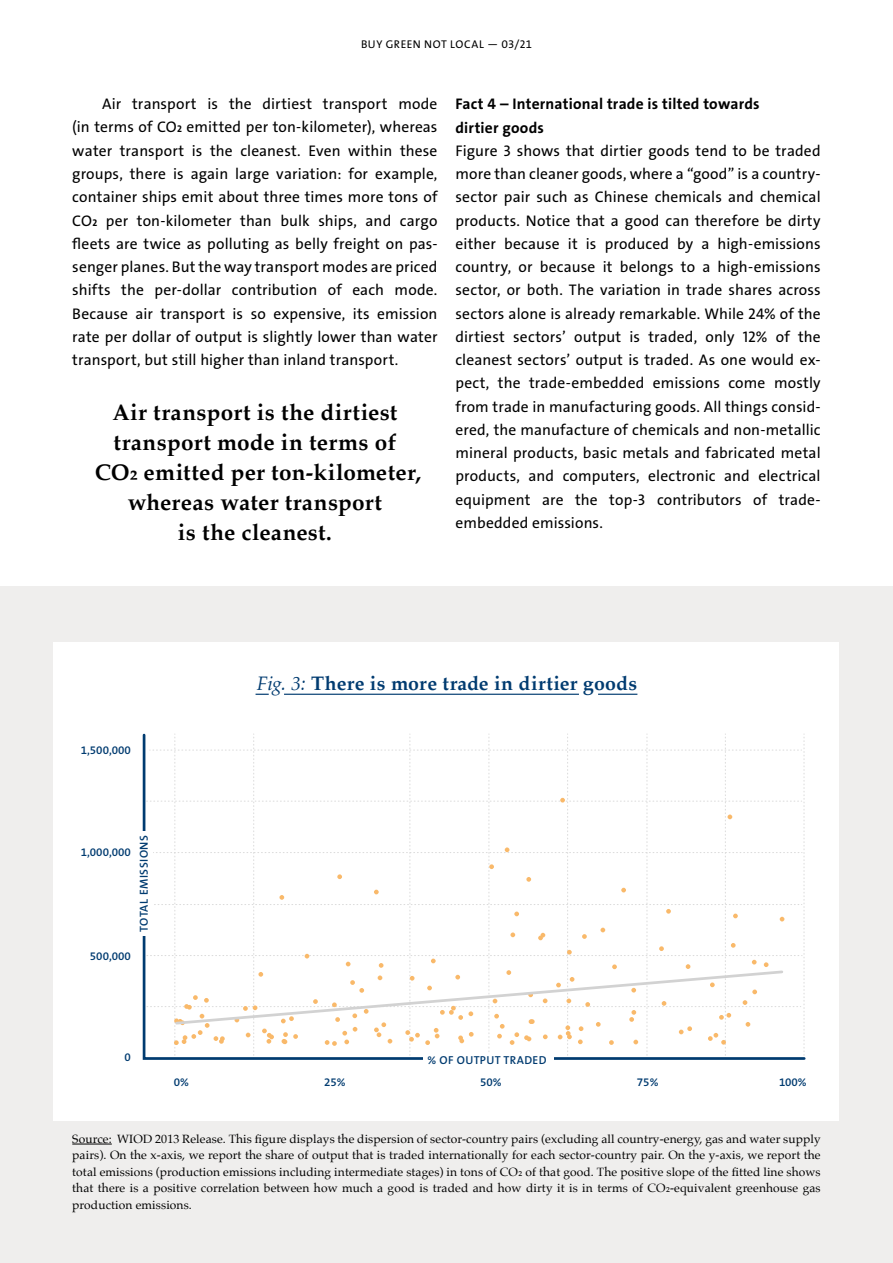
<style>
.page{position:relative;width:893px;height:1263px;background:#fff}
.page>*{position:absolute;margin:0;border:0;box-sizing:border-box;transform-origin:0 0}
.t1{font:700 22.5px/30px "Palatino";letter-spacing:.015em;color:#000;text-align:center}
.t2{font:700 19.5px "Palatino";letter-spacing:.015em;color:#003b70}
.t3{font:15.45px/23.2px "The Sans LP5 Plain";letter-spacing:.01em;color:#000;text-align:justify}
.t4{font:15.45px/23.2px "The Sans LP7 Bld";letter-spacing:.015em;color:#000}
.t5{font:12px/16.5px "Palatino";letter-spacing:.01em;color:#000;text-align:justify}
.t6{font:600 11.55px "The Sans B6";letter-spacing:.01em;color:#003b70}
.t7{font:600 11.55px "The Sans B6";letter-spacing:.035em;color:#003b70}
.t8{font:600 11.55px "The Sans B6";letter-spacing:.045em;color:#003b70}
.t9{font:11.25px "The Sans LP5 Plain";letter-spacing:.05em;color:#000}
.s1{font-family:"The Sans LP7 Bld";font-size:9.75px}
.s2{font-weight:400;font-style:italic}
</style>
<div class="page">
<div style="left:0;top:587px;width:893px;height:676px;background:#efeeed"></div>
<div style="left:54px;top:642px;width:785px;height:478px;background:#fff"></div>
<hr style="left:72px;top:1144px;width:40px;height:1px;background:#000">
<svg style="left:256px;top:694px;width:13px;height:1px"></svg>
<hr style="left:284px;top:694px;width:295px;height:1px;background:#003b70">
<hr style="left:598px;top:694px;width:39px;height:1px;background:#003b70">
<svg style="left:143px;top:734px;width:661px;height:325px"></svg>
<p class="t9" style="left:361px;top:37px;width:172px">BUY GREEN NOT LOCAL — 03/21</p>
<p class="t3" style="left:72px;top:93px;width:367px;text-indent:30px">Air transport is the dirtiest transport mode (in terms of CO<span class="s1">2</span> emitted per ton-kilometer), whereas water transport is the cleanest. Even within these groups, there is again large variation: for example, container ships emit about three times more tons of CO<span class="s1">2</span> per ton-kilometer than bulk ships, and cargo fleets are twice as polluting as belly freight on pas&shy;senger planes. But the way transport modes are priced shifts the per-dollar contribution of each mode.<br>Because air transport is so expensive, its emission rate per dollar of output is slightly lower than water transport, but still higher than inland transport.</p>
<p class="t4" style="left:455px;top:93px;width:306px">Fact 4 – International trade is tilted towards dirtier goods</p>
<p class="t3" style="left:455px;top:139px;width:367px">Figure 3 shows that dirtier goods tend to be traded more than cleaner goods, where a “good” is a country&shy;sector pair such as Chinese chemicals and chemical products. Notice that a good can therefore be dirty either because it is produced by a high-emissions country, or because it belongs to a high-emissions sector, or both. The variation in trade shares across sectors alone is already remarkable. While 24% of the dirtiest sectors’ output is traded, only 12% of the cleanest sectors’ output is traded. As one would ex&shy;pect, the trade-embedded emissions come mostly from trade in manufacturing goods. All things consid&shy;ered, the manufacture of chemicals and non-metallic mineral products, basic metals and fabricated metal products, and computers, electronic and electrical equipment are the top-3 contributors of trade&shy;embedded emissions.</p>
<h1 class="t1" style="left:95px;top:397px;width:328px">Air transport is the dirtiest transport mode in terms of<br>CO² emitted per ton-kilometer, whereas water transport<br>is the cleanest.</h1>
<p class="t6" style="left:81px;top:744px;width:52px">1,500,000</p>
<p class="t6" style="left:81px;top:846px;width:52px">1,000,000</p>
<p class="t6" style="left:90px;top:949px;width:43px">500,000</p>
<p class="t8" style="left:138px;top:931px;width:98px;rotate:-90deg">TOTAL EMISSIONS</p>
<p class="t2" style="left:257px;top:667px;width:382px"><span class="s2">Fig. 3:</span> There is more trade in dirtier goods</p>
<p class="t6" style="left:125px;top:1050px;width:8px">0</p>
<p class="t7" style="left:427px;top:1053px;width:121px">% OF OUTPUT TRADED</p>
<p class="t6" style="left:174px;top:1076px;width:17px">0%</p>
<p class="t6" style="left:324px;top:1076px;width:23px">25%</p>
<p class="t6" style="left:480px;top:1076px;width:23px">50%</p>
<p class="t6" style="left:637px;top:1076px;width:23px">75%</p>
<p class="t6" style="left:779px;top:1076px;width:29px">100%</p>
<p class="t5" style="left:72px;top:1130px;width:750px">Source: WIOD 2013 Release. This figure displays the dispersion of sector-country pairs (excluding all country-energy, gas and water supply pairs). On the x-axis, we report the share of output that is traded internationally for each sector-country pair. On the y-axis, we report the total emissions (production emissions including intermediate stages) in tons of CO₂ of that good. The positive slope of the fitted line shows that there is a positive correlation between how much a good is traded and how dirty it is in terms of CO₂-equivalent greenhouse gas production emissions.</p>
</div>
